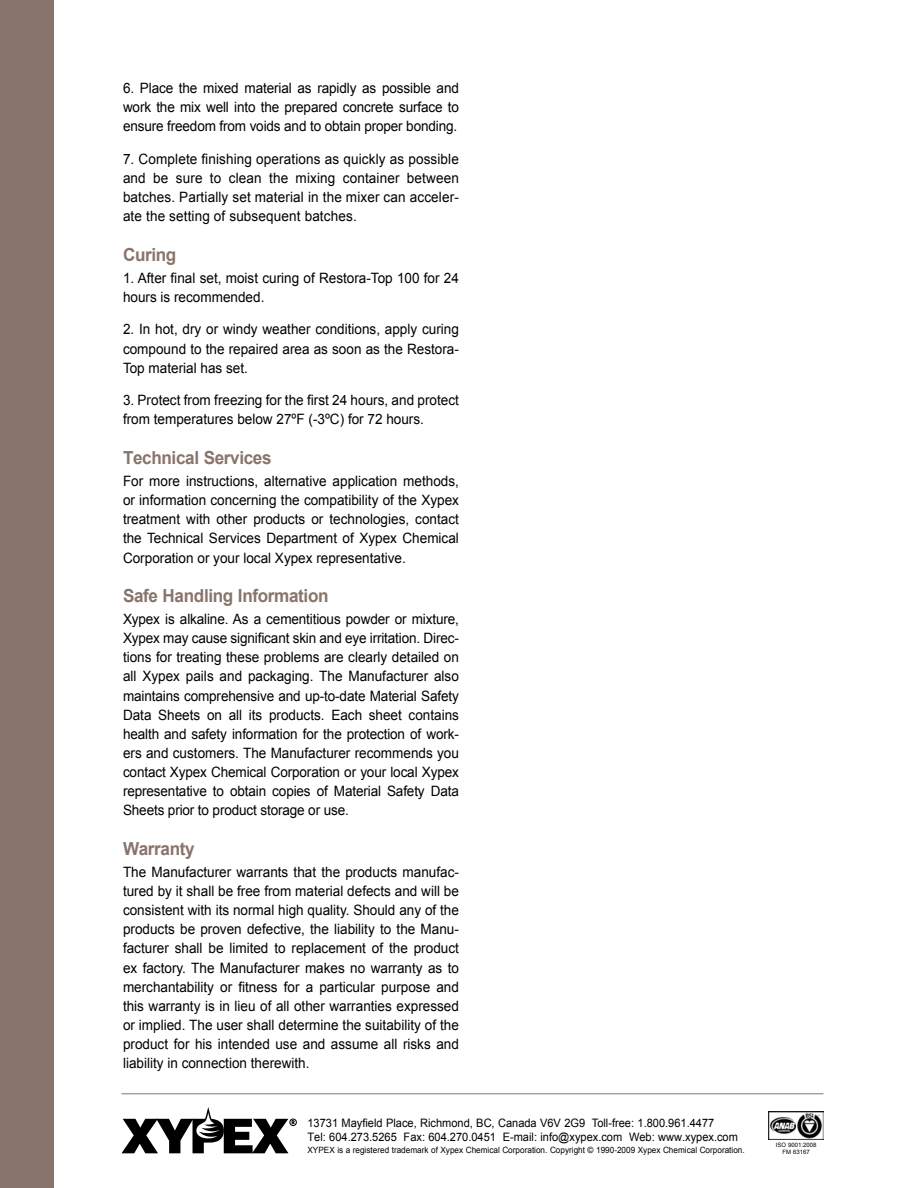
<style>
.page{position:relative;width:918px;height:1188px;background:#fff}
.page>*{position:absolute;margin:0;border:0;box-sizing:border-box;transform-origin:0 0}
.t1{font:700 18px "Arial";letter-spacing:-.02em;color:#88746a;scale:.95 1}
.t2{font:14.25px/19px "Arial";color:#000;text-align:justify;scale:.95 1}
.t3{font:11.7px/14.2px "Arial";color:#000;scale:.95 1}
.t4{font:8.7px "Arial";color:#000;scale:.95 1}
.t5{font:6px/6.8px "Arial";color:#000;text-align:center}
</style>
<div class="page">
<hr style="left:122px;top:1093px;width:702px;height:1px;background:#88746a">
<svg style="left:122px;top:1107px;width:175px;height:46px"></svg>
<div style="left:0;top:0;width:54px;height:1188px;background:#88746a"></div>
<img style="left:769px;top:1112px;width:55px;height:27px">
<p class="t2" style="left:123px;top:78px;width:355px">6. Place the mixed material as rapidly as possible and work the mix well into the prepared concrete surface to ensure freedom from voids and to obtain proper bonding.</p>
<p class="t2" style="left:123px;top:149px;width:355px">7. Complete finishing operations as quickly as possible and be sure to clean the mixing container between batches. Partially set material in the mixer can acceler&shy;ate the setting of subsequent batches.</p>
<p class="t1" style="left:123px;top:243px;width:58px">Curing</p>
<p class="t2" style="left:123px;top:268px;width:355px">1. After final set, moist curing of Restora-Top 100 for 24 hours is recommended.</p>
<p class="t2" style="left:123px;top:320px;width:355px">2. In hot, dry or windy weather conditions, apply curing compound to the repaired area as soon as the Restora-Top material has set.</p>
<p class="t2" style="left:123px;top:391px;width:355px">3. Protect from freezing for the first 24 hours, and protect from temperatures below 27ºF (-3ºC) for 72 hours.</p>
<p class="t1" style="left:123px;top:446px;width:158px">Technical Services</p>
<p class="t2" style="left:123px;top:472px;width:355px">For more instructions, alternative application methods, or information concerning the compatibility of the Xypex treatment with other products or technologies, contact the Technical Services Department of Xypex Chemical Corporation or your local Xypex representative.</p>
<p class="t1" style="left:123px;top:584px;width:218px">Safe Handling Information</p>
<p class="t2" style="left:123px;top:610px;width:355px">Xypex is alkaline. As a cementitious powder or mixture, Xypex may cause significant skin and eye irritation. Direc&shy;tions for treating these problems are clearly detailed on all Xypex pails and packaging. The Manufacturer also maintains comprehensive and up-to-date Material Safety Data Sheets on all its products. Each sheet contains health and safety information for the protection of work&shy;ers and customers. The Manufacturer recommends you contact Xypex Chemical Corporation or your local Xypex representative to obtain copies of Material Safety Data Sheets prior to product storage or use.</p>
<p class="t1" style="left:123px;top:837px;width:77px">Warranty</p>
<p class="t2" style="left:123px;top:863px;width:355px">The Manufacturer warrants that the products manufac&shy;tured by it shall be free from material defects and will be consistent with its normal high quality. Should any of the products be proven defective, the liability to the Manu&shy;facturer shall be limited to replacement of the product ex factory. The Manufacturer makes no warranty as to merchantability or fitness for a particular purpose and this warranty is in lieu of all other warranties expressed or implied. The user shall determine the suitability of the product for his intended use and assume all risks and liability in connection therewith.</p>
<p class="t3" style="left:308px;top:1116px;width:455px">13731 Mayfield Place, Richmond, BC, Canada V6V 2G9 Toll-free: 1.800.961.4477<br>Tel: 604.273.5265 Fax: 604.270.0451 E-mail: info@xypex.com Web: www.xypex.com</p>
<p class="t4" style="left:308px;top:1145px;width:462px">XYPEX is a registered trademark of Xypex Chemical Corporation. Copyright © 1990-2009 Xypex Chemical Corporation.</p>
<p class="t5" style="left:776px;top:1142px;width:42px">ISO 9001:2008<br>FM 63167</p>
</div>
